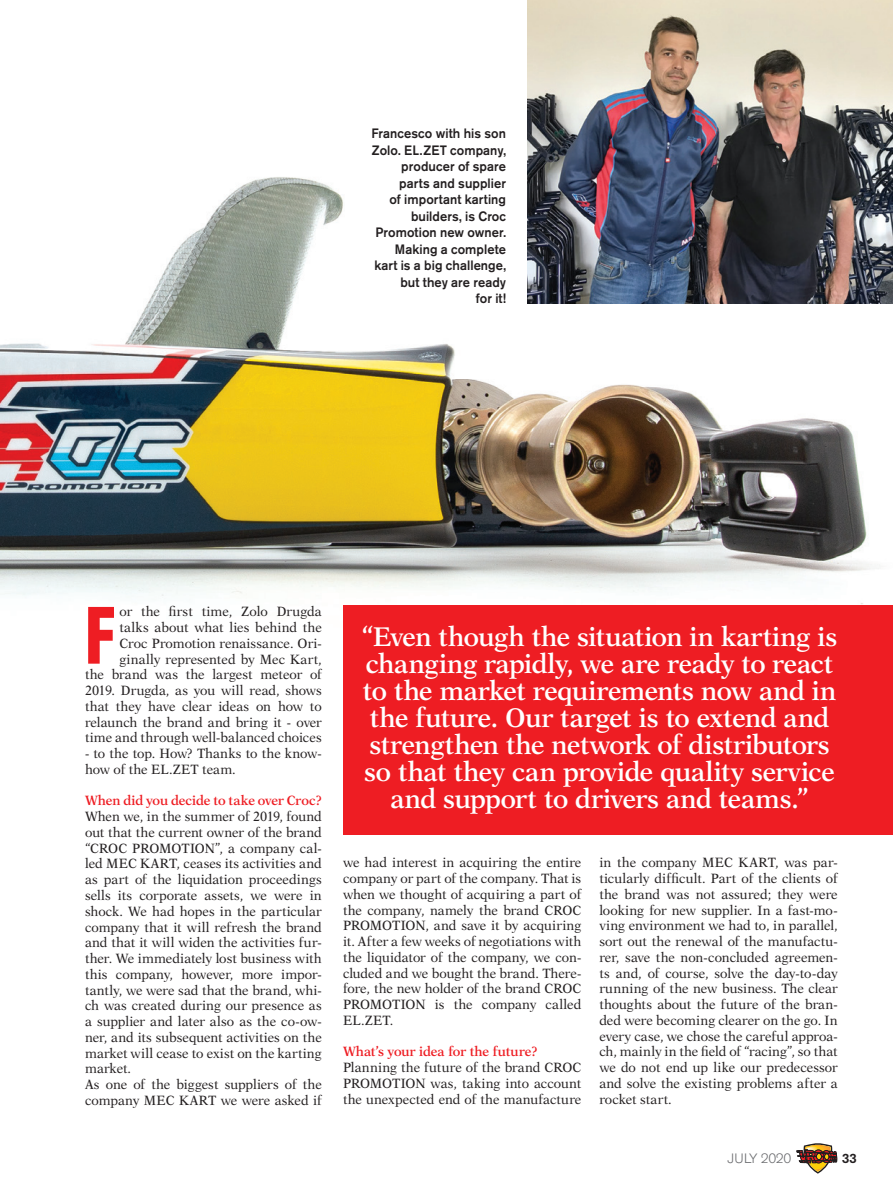
<style>
.page{position:relative;width:893px;height:1191px;background:#fff}
.page>*{position:absolute;margin:0;border:0;box-sizing:border-box;transform-origin:0 0}
.t1{font:81px "UPBOLTERS";color:#ee1d23;scale:.91 1}
.t2{font:600 27px/27px "New Aster LT Std";letter-spacing:-.01em;color:#fff;text-align:center;scale:.95 1}
.t3{font:13.5px/15.8px "New Aster LT Std";letter-spacing:.005em;color:#231f20;scale:.95 1}
.t4{font:500 13.5px/16.5px "Akzidenz Grotesk BE";letter-spacing:.005em;color:#231f20;text-align:right;scale:.95 1}
.t5{font:300 13.5px "Akzidenz Grotesk BE";letter-spacing:-.02em;color:#6c6d70}
.t6{font:500 13.5px "Akzidenz Grotesk BE";letter-spacing:.005em;color:#231f20}
.s1{font-weight:600;color:#ee1d23}
</style>
<div class="page">
<svg style="left:796px;top:1143px;width:41px;height:30px"></svg>
<img style="left:0;top:177px;width:893px;height:428px">
<div style="left:343px;top:605px;width:550px;height:230px;background:#ee1d23"></div>
<img style="left:527px;top:0;width:366px;height:303px">
<p class="t4" style="left:371px;top:125px;width:143px">Francesco with his son<br>Zolo. EL.ZET company, producer of spare parts and supplier<br>of important karting builders, is Croc<br>Promotion new owner.<br>Making a complete kart is a big challenge, but they are ready<br>for it!</p>
<p class="t3" style="left:85px;top:604px;width:251px;text-align:right">or the first time, Zolo Drugda<br>talks about what lies behind the<br>Croc Promotion renaissance. Ori&shy;ginally represented by Mec Kart,<br>the brand was the largest meteor of 2019. Drugda, as you will read, shows that they have clear ideas on how to relaunch the brand and bring it - over time and through well-balanced choices</p>
<p class="t3" style="left:85px;top:745px;width:251px">- to the top. How? Thanks to the know&shy;how of the EL.ZET team.</p>
<p class="t3" style="left:85px;top:793px;width:251px"><span class="s1">When did you decide to take over Croc?<br></span>When we, in the summer of 2019, found out that the current owner of the brand “CROC PROMOTION”, a company cal&shy;led MEC KART, ceases its activities and as part of the liquidation proceedings sells its corporate assets, we were in shock. We had hopes in the particular company that it will refresh the brand and that it will widen the activities fur&shy;ther. We immediately lost business with this company, however, more impor&shy;tantly, we were sad that the brand, whi&shy;ch was created during our presence as a supplier and later also as the co-ow&shy;ner, and its subsequent activities on the market will cease to exist on the karting market.<br>As one of the biggest suppliers of the company MEC KART we were asked if</p>
<p class="t1" style="left:85px;top:586px;width:35px">F</p>
<p class="t2" style="left:362px;top:623px;width:502px">“Even though the situation in karting is changing rapidly, we are ready to react to the market requirements now and in the future. Our target is to extend and strengthen the network of distributors so that they can provide quality service and support to drivers and teams.”</p>
<p class="t3" style="left:343px;top:855px;width:252px;text-align:justify">we had interest in acquiring the entire company or part of the company. That is when we thought of acquiring a part of the company, namely the brand CROC PROMOTION, and save it by acquiring it. After a few weeks of negotiations with the liquidator of the company, we con&shy;cluded and we bought the brand. There&shy;fore, the new holder of the brand CROC PROMOTION is the company called EL.ZET.</p>
<p class="t3" style="left:343px;top:1044px;width:252px"><span class="s1">What’s your idea for the future?<br></span>Planning the future of the brand CROC PROMOTION was, taking into account the unexpected end of the manufacture</p>
<p class="t3" style="left:599px;top:855px;width:252px;text-align:justify">in the company MEC KART, was par&shy;ticularly difficult. Part of the clients of the brand was not assured; they were looking for new supplier. In a fast-mo&shy;ving environment we had to, in parallel, sort out the renewal of the manufactu&shy;rer, save the non-concluded agreemen&shy;ts and, of course, solve the day-to-day running of the new business. The clear thoughts about the future of the bran&shy;ded were becoming clearer on the go. In every case, we chose the careful approa&shy;ch, mainly in the field of “racing”, so that we do not end up like our predecessor and solve the existing problems after a rocket start.</p>
<p class="t5" style="left:727px;top:1150px;width:65px">JULY 2020</p>
<p class="t6" style="left:842px;top:1150px;width:17px">33</p>
</div>
